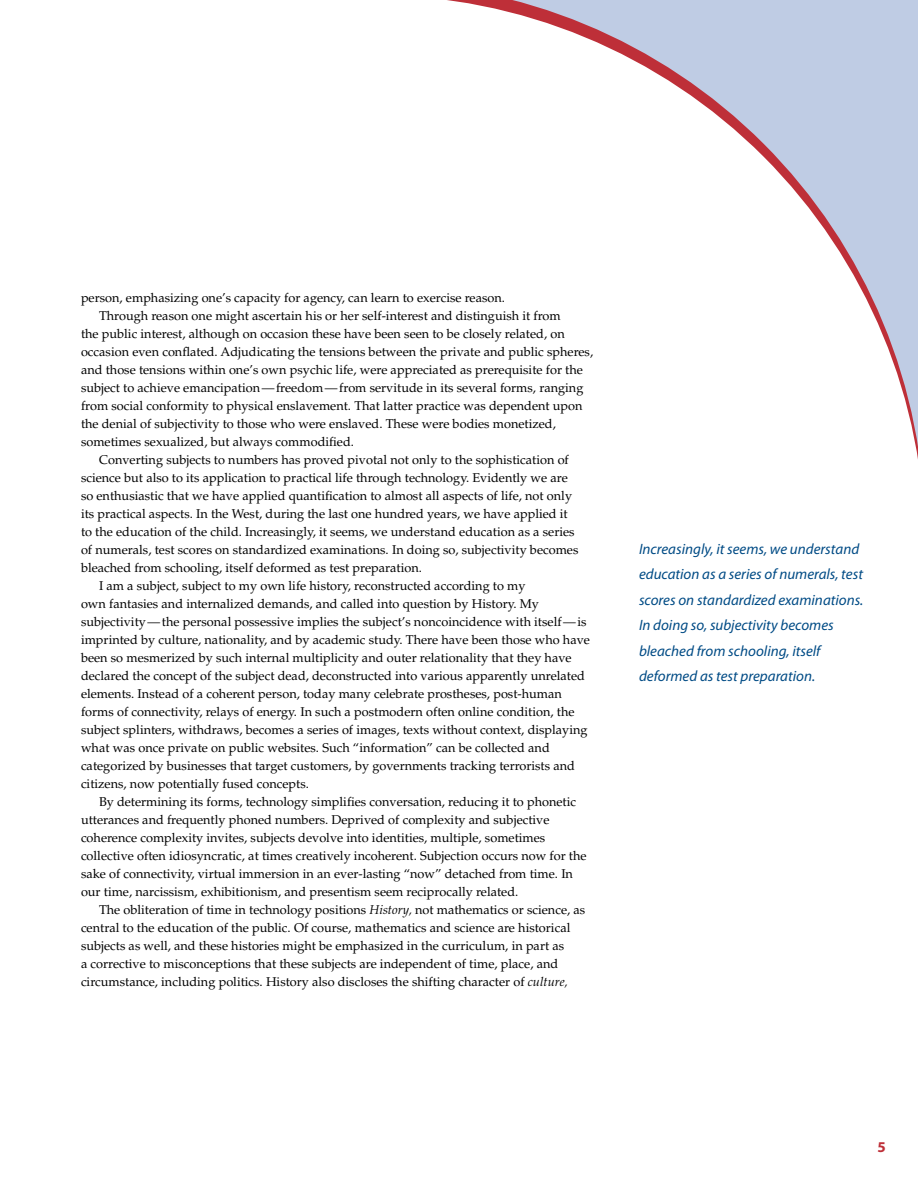
<style>
.page{position:relative;width:918px;height:1188px;background:#fff}
.page>*{position:absolute;margin:0;border:0;box-sizing:border-box;transform-origin:0 0}
.t1{font:italic 15px/25.5px "Myriad Pro";color:#004b85}
.t2{font:700 15px "Myriad Pro";color:#be2f38}
.t3{font:12.75px "Palatino";color:#000}
.s1{font-style:italic}
</style>
<div class="page">
<svg style="left:447px;top:0;width:471px;height:459px"></svg>
<p class="t3" style="left:81px;top:290px;width:426px">person, emphasizing one’s capacity for agency, can learn to exercise reason.</p>
<p class="t3" style="left:99px;top:308px;width:463px">Through reason one might ascertain his or her self-interest and distinguish it from</p>
<p class="t3" style="left:81px;top:326px;width:485px">the public interest, although on occasion these have been seen to be closely related, on</p>
<p class="t3" style="left:81px;top:344px;width:514px">occasion even conflated. Adjudicating the tensions between the private and public spheres,</p>
<p class="t3" style="left:81px;top:362px;width:503px">and those tensions within one’s own psychic life, were appreciated as prerequisite for the</p>
<p class="t3" style="left:81px;top:380px;width:504px">subject to achieve emancipation—freedom—from servitude in its several forms, ranging</p>
<p class="t3" style="left:81px;top:398px;width:503px">from social conformity to physical enslavement. That latter practice was dependent upon</p>
<p class="t3" style="left:81px;top:416px;width:476px">the denial of subjectivity to those who were enslaved. These were bodies monetized,</p>
<p class="t3" style="left:81px;top:434px;width:275px">sometimes sexualized, but always commodified.</p>
<p class="t3" style="left:99px;top:452px;width:471px">Converting subjects to numbers has proved pivotal not only to the sophistication of</p>
<p class="t3" style="left:81px;top:470px;width:488px">science but also to its application to practical life through technology. Evidently we are</p>
<p class="t3" style="left:81px;top:488px;width:493px">so enthusiastic that we have applied quantification to almost all aspects of life, not only</p>
<p class="t3" style="left:81px;top:506px;width:488px">its practical aspects. In the West, during the last one hundred years, we have applied it</p>
<p class="t3" style="left:81px;top:524px;width:495px">to the education of the child. Increasingly, it seems, we understand education as a series</p>
<p class="t3" style="left:81px;top:542px;width:499px">of numerals, test scores on standardized examinations. In doing so, subjectivity becomes</p>
<p class="t3" style="left:81px;top:560px;width:343px">bleached from schooling, itself deformed as test preparation.</p>
<p class="t3" style="left:99px;top:578px;width:428px">I am a subject, subject to my own life history, reconstructed according to my</p>
<p class="t3" style="left:81px;top:596px;width:459px">own fantasies and internalized demands, and called into question by History. My</p>
<p class="t3" style="left:81px;top:614px;width:507px">subjectivity—the personal possessive implies the subject’s noncoincidence with itself—is</p>
<p class="t3" style="left:81px;top:632px;width:511px">imprinted by culture, nationality, and by academic study. There have been those who have</p>
<p class="t3" style="left:81px;top:650px;width:492px">been so mesmerized by such internal multiplicity and outer relationality that they have</p>
<p class="t3" style="left:81px;top:668px;width:505px">declared the concept of the subject dead, deconstructed into various apparently unrelated</p>
<p class="t3" style="left:81px;top:686px;width:482px">elements. Instead of a coherent person, today many celebrate prostheses, post-human</p>
<p class="t3" style="left:81px;top:704px;width:495px">forms of connectivity, relays of energy. In such a postmodern often online condition, the</p>
<p class="t3" style="left:81px;top:722px;width:508px">subject splinters, withdraws, becomes a series of images, texts without context, displaying</p>
<p class="t3" style="left:81px;top:740px;width:470px">what was once private on public websites. Such “information” can be collected and</p>
<p class="t3" style="left:81px;top:758px;width:495px">categorized by businesses that target customers, by governments tracking terrorists and</p>
<p class="t3" style="left:81px;top:776px;width:230px">citizens, now potentially fused concepts.</p>
<p class="t3" style="left:99px;top:794px;width:479px">By determining its forms, technology simplifies conversation, reducing it to phonetic</p>
<p class="t3" style="left:81px;top:812px;width:470px">utterances and frequently phoned numbers. Deprived of complexity and subjective</p>
<p class="t3" style="left:81px;top:830px;width:466px">coherence complexity invites, subjects devolve into identities, multiple, sometimes</p>
<p class="t3" style="left:81px;top:848px;width:507px">collective often idiosyncratic, at times creatively incoherent. Subjection occurs now for the</p>
<p class="t3" style="left:81px;top:866px;width:494px">sake of connectivity, virtual immersion in an ever-lasting “now” detached from time. In</p>
<p class="t3" style="left:81px;top:884px;width:439px">our time, narcissism, exhibitionism, and presentism seem reciprocally related.</p>
<p class="t3" style="left:99px;top:902px;width:488px">The obliteration of time in technology positions <span class="s1">History,</span> not mathematics or science, as</p>
<p class="t3" style="left:81px;top:920px;width:491px">central to the education of the public. Of course, mathematics and science are historical</p>
<p class="t3" style="left:81px;top:938px;width:485px">subjects as well, and these histories might be emphasized in the curriculum, in part as</p>
<p class="t3" style="left:81px;top:956px;width:479px">a corrective to misconceptions that these subjects are independent of time, place, and</p>
<p class="t3" style="left:81px;top:974px;width:488px">circumstance, including politics. History also discloses the shifting character of <span class="s1">culture,</span></p>
<p class="t1" style="left:639px;top:535px;width:226px">Increasingly, it seems, we understand education as a series of numerals, test scores on standardized examinations.<br>In doing so, subjectivity becomes bleached from schooling, itself deformed as test preparation.</p>
<p class="t2" style="left:877px;top:1137px;width:10px">5</p>
</div>
